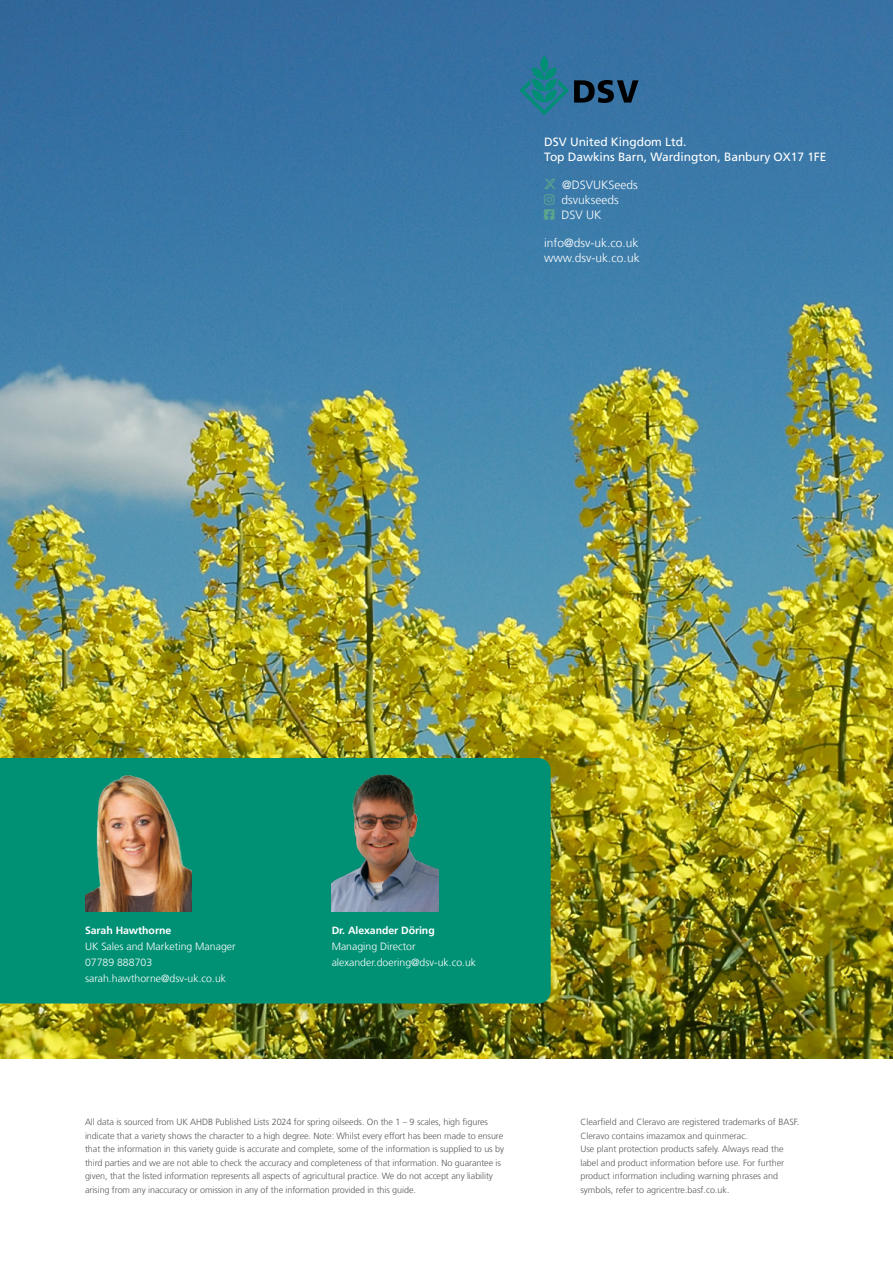
<style>
.page{position:relative;width:893px;height:1263px;background:#fff}
.page>*{position:absolute;margin:0;border:0;box-sizing:border-box;transform-origin:0 0}
.t1{font:300 12px/15px "Frutiger LT Com";color:#fff}
.t2{font:12px/15px "Frutiger LT Com";letter-spacing:-.005em;color:#fff}
.t3{font:300 10.5px/15.8px "Frutiger LT Com";color:#fff}
.t4{font:700 10.5px "Frutiger LT Com";letter-spacing:-.005em;color:#fff}
.t5{font:300 9px/13.5px "Frutiger LT Com";letter-spacing:-.01em;color:#575756}
.s1{color:#5ca48e}
</style>
<div class="page">
<img style="left:0;top:0;width:893px;height:1059px">
<div style="left:0;top:758px;width:551px;height:245px;background:#009175"></div>
<div style="left:540px;top:56px;width:8px;height:17px;background:#008e75;border-radius:50%"></div>
<svg style="left:519px;top:67px;width:120px;height:48px;background:#276786"></svg>
<img style="left:85px;top:771px;width:107px;height:141px">
<img style="left:332px;top:771px;width:106px;height:141px">
<svg style="left:544px;top:179px;width:12px;height:41px"></svg>
<h1 class="t2" style="left:544px;top:135px;width:284px">DSV United Kingdom Ltd.<br>Top Dawkins Barn, Wardington, Banbury OX17 1FE</h1>
<h1 class="t1" style="left:562px;top:177px;width:77px">@DSVUKSeeds</h1>
<h1 class="t1" style="left:544px;top:192px;width:76px"><span class="s1">■▲▼</span> dsvukseeds</h1>
<h1 class="t1" style="left:544px;top:207px;width:59px"><span class="s1">□□▲❑◆</span> DSV UK</h1>
<h1 class="t1" style="left:544px;top:235px;width:97px">info@dsv-uk.co.uk www.dsv-uk.co.uk</h1>
<p class="t4" style="left:85px;top:924px;width:88px">Sarah Hawthorne</p>
<p class="t3" style="left:85px;top:939px;width:152px">UK Sales and Marketing Manager<br>07789 888703 sarah.hawthorne@dsv-uk.co.uk</p>
<p class="t4" style="left:332px;top:924px;width:105px">Dr. Alexander Döring</p>
<p class="t3" style="left:332px;top:939px;width:146px">Managing Director alexander.doering@dsv-uk.co.uk</p>
<p class="t5" style="left:85px;top:1115px;width:420px">All data is sourced from UK AHDB Published Lists 2024 for spring oilseeds. On the 1 – 9 scales, high figures indicate that a variety shows the character to a high degree. Note: Whilst every effort has been made to ensure that the information in this variety guide is accurate and complete, some of the information is supplied to us by third parties and we are not able to check the accuracy and completeness of that information. No guarantee is given, that the listed information represents all aspects of agricultural practice. We do not accept any liability arising from any inaccuracy or omission in any of the information provided in this guide.</p>
<p class="t5" style="left:580px;top:1115px;width:220px">Clearfield and Cleravo are registered trademarks of BASF.<br>Cleravo contains imazamox and quinmerac.<br>Use plant protection products safely. Always read the label and product information before use. For further product information including warning phrases and symbols, refer to agricentre.basf.co.uk.</p>
</div>
